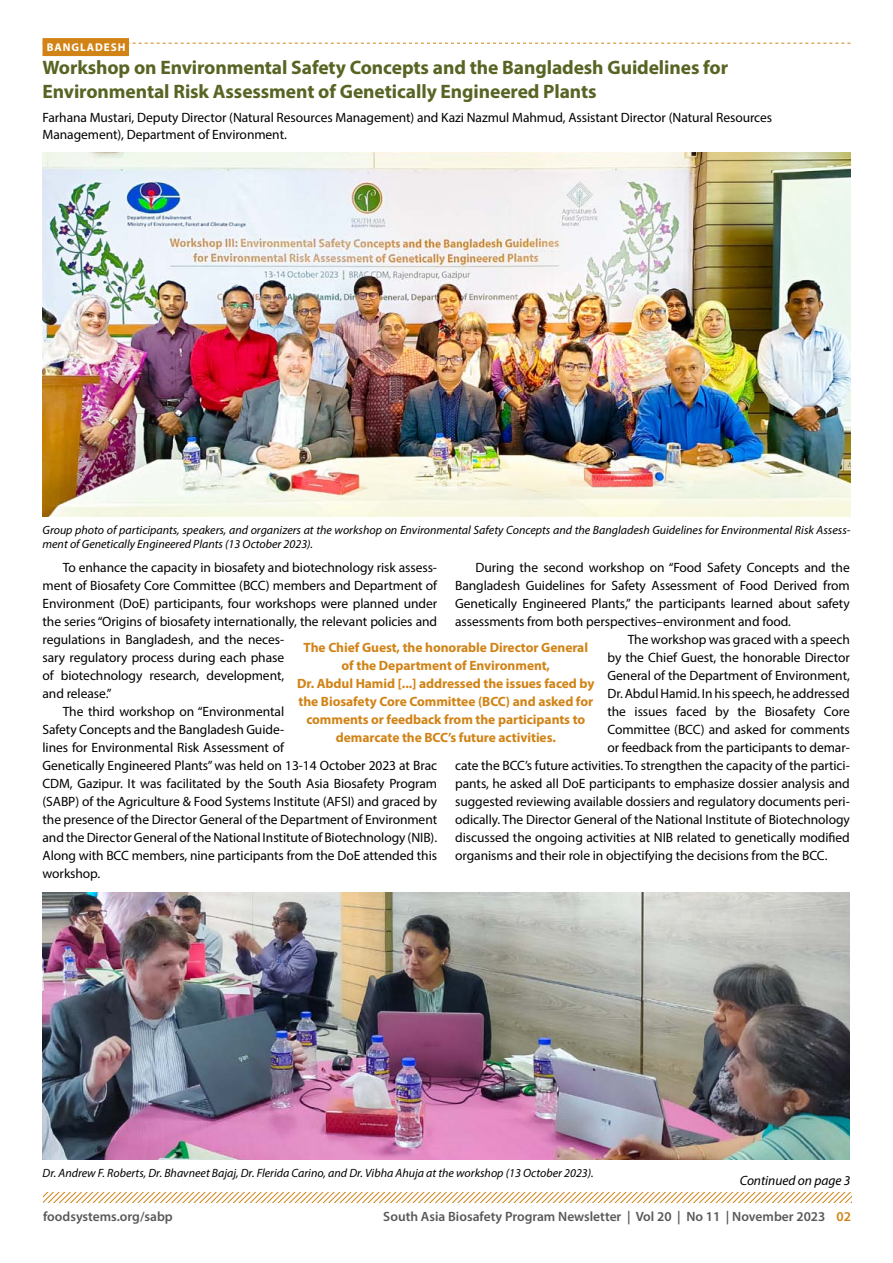
<style>
.page{position:relative;width:893px;height:1263px;background:#fff}
.page>*{position:absolute;margin:0;border:0;box-sizing:border-box;transform-origin:0 0}
.t1{font:700 19.5px/23.4px "Myriad Pro";letter-spacing:-.005em;color:#576423}
.t2{font:13.5px/16.2px "Myriad Pro";letter-spacing:-.005em;color:#000}
.t3{font:700 13.5px/18px "Myriad Pro";letter-spacing:-.005em;color:#d18316;text-align:center}
.t4{font:600 13.5px "Myriad Pro";color:#58595b}
.t5{font:italic 13.5px "Myriad Pro";letter-spacing:-.005em;color:#000}
.t6{font:italic 12px/13.5px "Myriad Pro";color:#000}
.t7{font:700 11.25px "Myriad Pro";letter-spacing:.08em;color:#fff}
.s1{color:#d18316}
</style>
<div class="page">
<svg style="left:43px;top:1193px;width:808px;height:9px"></svg>
<div style="left:43px;top:38px;width:86px;height:18px;background:#d18316"></div>
<svg style="left:129px;top:43px;width:721px;height:1px"></svg>
<img style="left:43px;top:152px;width:807px;height:365px">
<img style="left:43px;top:893px;width:807px;height:267px">
<p class="t7" style="left:47px;top:40px;width:80px">BANGLADESH</p>
<h1 class="t1" style="left:43px;top:55px;width:687px">Workshop on Environmental Safety Concepts and the Bangladesh Guidelines for<br>Environmental Risk Assessment of Genetically Engineered Plants</h1>
<p class="t2" style="left:43px;top:110px;width:731px">Farhana Mustari, Deputy Director (Natural Resources Management) and Kazi Nazmul Mahmud, Assistant Director (Natural Resources<br>Management), Department of Environment.</p>
<p class="t6" style="left:43px;top:523px;width:809px">Group photo of participants, speakers, and organizers at the workshop on Environmental Safety Concepts and the Bangladesh Guidelines for Environmental Risk Assess&shy;ment of Genetically Engineered Plants (13 October 2023).</p>
<p class="t2" style="left:475px;top:559px;width:376px">During the second workshop on “Food Safety Concepts and the</p>
<p class="t2" style="left:455px;top:577px;width:396px">Bangladesh Guidelines for Safety Assessment of Food Derived from</p>
<p class="t2" style="left:455px;top:595px;width:396px">Genetically Engineered Plants,” the participants learned about safety</p>
<p class="t2" style="left:455px;top:613px;width:337px">assessments from both perspectives–environment and food.</p>
<p class="t2" style="left:628px;top:631px;width:224px">The workshop was graced with a speech</p>
<p class="t2" style="left:607px;top:649px;width:244px">by the Chief Guest, the honorable Director</p>
<p class="t2" style="left:607px;top:667px;width:244px">General of the Department of Environment,</p>
<p class="t2" style="left:607px;top:685px;width:244px">Dr. Abdul Hamid. In his speech, he addressed</p>
<p class="t2" style="left:607px;top:703px;width:244px">the issues faced by the Biosafety Core</p>
<p class="t2" style="left:607px;top:721px;width:244px">Committee (BCC) and asked for comments</p>
<p class="t2" style="left:607px;top:739px;width:244px">or feedback from the participants to demar-</p>
<p class="t2" style="left:455px;top:757px;width:396px">cate the BCC’s future activities. To strengthen the capacity of the partici-</p>
<p class="t2" style="left:455px;top:775px;width:396px">pants, he asked all DoE participants to emphasize dossier analysis and</p>
<p class="t2" style="left:455px;top:793px;width:396px">suggested reviewing available dossiers and regulatory documents peri-</p>
<p class="t2" style="left:455px;top:811px;width:396px">odically. The Director General of the National Institute of Biotechnology</p>
<p class="t2" style="left:455px;top:829px;width:396px">discussed the ongoing activities at NIB related to genetically modified</p>
<p class="t2" style="left:455px;top:847px;width:374px">organisms and their role in objectifying the decisions from the BCC.</p>
<p class="t2" style="left:63px;top:559px;width:376px">To enhance the capacity in biosafety and biotechnology risk assess-</p>
<p class="t2" style="left:43px;top:577px;width:396px">ment of Biosafety Core Committee (BCC) members and Department of</p>
<p class="t2" style="left:43px;top:595px;width:396px">Environment (DoE) participants, four workshops were planned under</p>
<p class="t2" style="left:43px;top:613px;width:396px">the series “Origins of biosafety internationally, the relevant policies and</p>
<p class="t2" style="left:43px;top:631px;width:243px">regulations in Bangladesh, and the neces-</p>
<p class="t2" style="left:43px;top:649px;width:243px">sary regulatory process during each phase</p>
<p class="t2" style="left:43px;top:667px;width:243px">of biotechnology research, development,</p>
<p class="t2" style="left:43px;top:685px;width:71px">and release.”</p>
<p class="t2" style="left:63px;top:703px;width:223px">The third workshop on “Environmental</p>
<p class="t2" style="left:43px;top:721px;width:243px">Safety Concepts and the Bangladesh Guide-</p>
<p class="t2" style="left:43px;top:739px;width:243px">lines for Environmental Risk Assessment of</p>
<p class="t2" style="left:43px;top:757px;width:396px">Genetically Engineered Plants” was held on 13-14 October 2023 at Brac</p>
<p class="t2" style="left:43px;top:775px;width:396px">CDM, Gazipur. It was facilitated by the South Asia Biosafety Program</p>
<p class="t2" style="left:43px;top:793px;width:396px">(SABP) of the Agriculture &amp; Food Systems Institute (AFSI) and graced by</p>
<p class="t2" style="left:43px;top:811px;width:396px">the presence of the Director General of the Department of Environment</p>
<p class="t2" style="left:43px;top:829px;width:396px">and the Director General of the National Institute of Biotechnology (NIB).</p>
<p class="t2" style="left:43px;top:847px;width:396px">Along with BCC members, nine participants from the DoE attended this</p>
<p class="t2" style="left:43px;top:865px;width:59px">workshop.</p>
<p class="t3" style="left:297px;top:638px;width:299px">The Chief Guest, the honorable Director General of the Department of Environment,<br>Dr. Abdul Hamid [...] addressed the issues faced by the Biosafety Core Committee (BCC) and asked for comments or feedback from the participants to demarcate the BCC’s future activities.</p>
<p class="t6" style="left:43px;top:1166px;width:553px">Dr. Andrew F. Roberts, Dr. Bhavneet Bajaj, Dr. Flerida Carino, and Dr. Vibha Ahuja at the workshop (13 October 2023).</p>
<p class="t5" style="left:740px;top:1172px;width:112px">Continued on page 3</p>
<p class="t4" style="left:43px;top:1208px;width:131px">foodsystems.org/sabp</p>
<p class="t4" style="left:383px;top:1208px;width:469px">South Asia Biosafety Program Newsletter | Vol 20 | No 11 | November 2023 <span class="s1">02</span></p>
</div>
